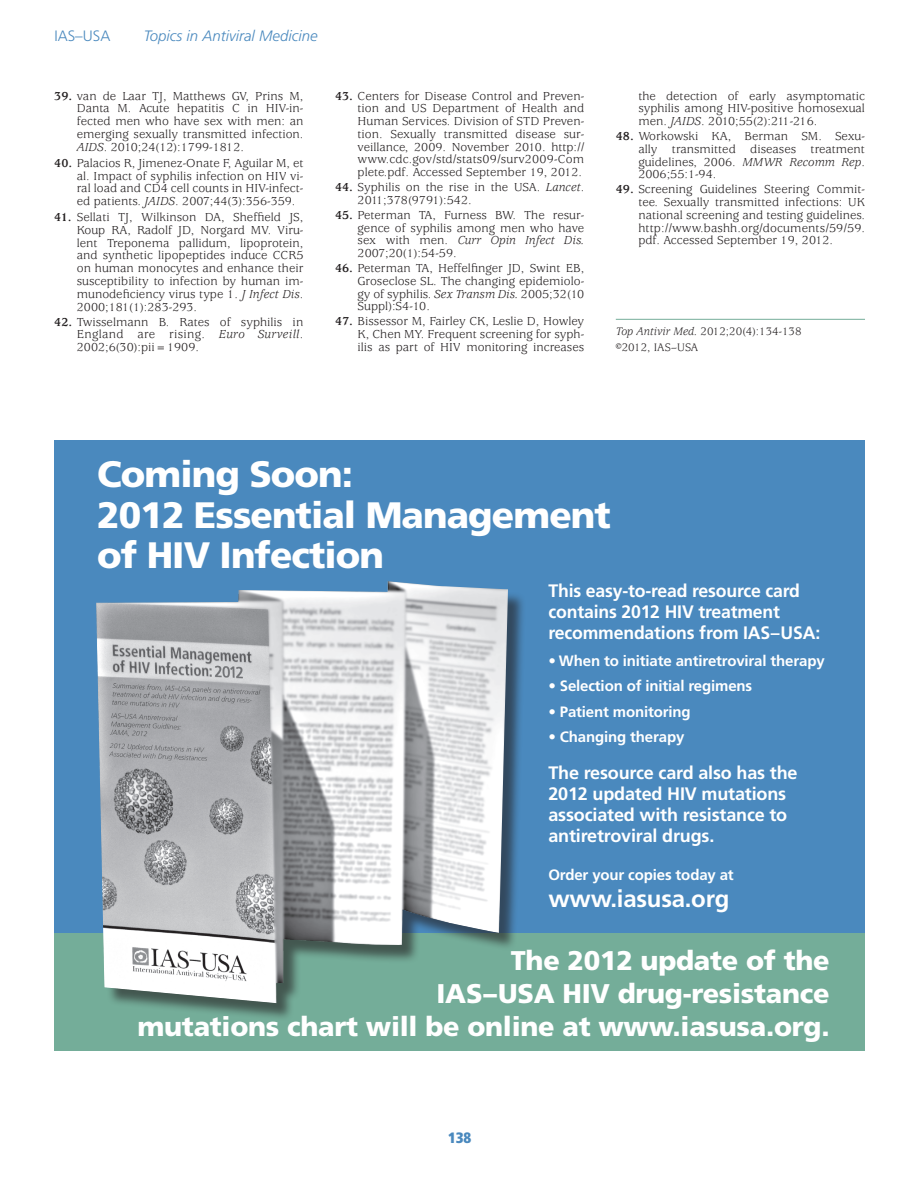
<style>
.page{position:relative;width:919px;height:1188px;background:#fff}
.page>*{position:absolute;margin:0;border:0;box-sizing:border-box;transform-origin:0 0}
.t1{font:900 36.75px/40.5px "Frutiger";letter-spacing:-.025em;color:#fff}
.t2{font:900 27px/33px "Frutiger";letter-spacing:-.01em;color:#fff;text-align:right}
.t3{font:700 24px "Frutiger";letter-spacing:-.01em;color:#fff}
.t4{font:700 18px/21px "Frutiger";letter-spacing:-.01em;color:#fff}
.t5{font:700 15px "Frutiger";letter-spacing:-.01em;color:#fff}
.t6{font:italic 300 15px "Frutiger";color:#4a89be}
.t7{font:300 15px "Frutiger";color:#4a89be}
.t8{font:900 condensed 15px "Frutiger";color:#4a89be}
.t9{font:12.75px/12.8px "Usherwood";color:#231f20;text-align:justify}
.t10{font:12px/16.2px "Usherwood";color:#231f20}
.s1{font-weight:700}
.s2{font-style:italic}
</style>
<div class="page">
<hr style="left:615px;top:319px;width:249px;height:1px;background:#74ad99">
<div style="left:54px;top:440px;width:810px;height:552px;background:#4a89be"></div>
<div style="left:54px;top:932px;width:810px;height:118px;background:#74ad99"></div>
<div style="left:99px;top:584px;width:427px;height:436px;background:#231f20;opacity:.6"></div>
<img style="left:96px;top:581px;width:412px;height:421px">
<p class="t7" style="left:54px;top:28px;width:57px">IAS–USA</p>
<p class="t6" style="left:144px;top:27px;width:175px">Topics in Antiviral Medicine</p>
<p class="t9" style="left:77px;top:90px;width:228px;text-indent:-23px"><span class="s1">39.</span> van de Laar TJ, Matthews GV, Prins M, Danta M. Acute hepatitis C in HIV-in&shy;fected men who have sex with men: an emerging sexually transmitted infection.<br><span class="s2">AIDS</span>. 2010;24(12):1799-1812.</p>
<p class="t9" style="left:77px;top:157px;width:228px;text-indent:-23px"><span class="s1">40.</span> Palacios R, Jimenez-Onate F, Aguilar M, et al. Impact of syphilis infection on HIV vi&shy;ral load and CD4 cell counts in HIV-infect&shy;ed patients. <span class="s2">JAIDS</span>. 2007;44(3):356-359.</p>
<p class="t9" style="left:77px;top:211px;width:228px;text-indent:-23px"><span class="s1">41.</span> Sellati TJ, Wilkinson DA, Sheffield JS, Koup RA, Radolf JD, Norgard MV. Viru&shy;lent Treponema pallidum, lipoprotein, and synthetic lipopeptides induce CCR5 on human monocytes and enhance their susceptibility to infection by human im&shy;munodeficiency virus type 1. <span class="s2">J Infect Dis</span>.<br>2000;181(1):283-293.</p>
<p class="t9" style="left:77px;top:315px;width:228px;text-indent:-23px"><span class="s1">42.</span> Twisselmann B. Rates of syphilis in England are rising. <span class="s2">Euro Surveill</span>.<br>2002;6(30):pii=1909.</p>
<p class="t9" style="left:357px;top:90px;width:228px;text-indent:-23px"><span class="s1">43.</span> Centers for Disease Control and Preven&shy;tion and US Department of Health and Human Services. Division of STD Preven&shy;tion. Sexually transmitted disease sur&shy;veillance, 2009. November 2010. http:// www.cdc.gov/std/stats09/surv2009-Com plete.pdf. Accessed September 19, 2012.</p>
<p class="t9" style="left:357px;top:181px;width:228px;text-indent:-23px"><span class="s1">44.</span> Syphilis on the rise in the USA. <span class="s2">Lancet</span>.<br>2011;378(9791):542.</p>
<p class="t9" style="left:357px;top:209px;width:228px;text-indent:-23px"><span class="s1">45.</span> Peterman TA, Furness BW. The resur&shy;gence of syphilis among men who have sex with men. <span class="s2">Curr Opin Infect Dis.<br></span>2007;20(1):54-59.</p>
<p class="t9" style="left:357px;top:262px;width:228px;text-indent:-23px"><span class="s1">46.</span> Peterman TA, Heffelfinger JD, Swint EB, Groseclose SL. The changing epidemiolo&shy;gy of syphilis. <span class="s2">Sex Transm Dis.</span> 2005;32(10<br>Suppl):S4-10.</p>
<p class="t9" style="left:357px;top:315px;width:228px;text-indent:-23px"><span class="s1">47.</span> Bissessor M, Fairley CK, Leslie D, Howley K, Chen MY. Frequent screening for syph&shy;ilis as part of HIV monitoring increases</p>
<p class="t9" style="left:638px;top:90px;width:228px">the detection of early asymptomatic syphilis among HIV-positive homosexual men. <span class="s2">JAIDS</span>. 2010;55(2):211-216.</p>
<p class="t9" style="left:638px;top:130px;width:228px;text-indent:-23px"><span class="s1">48.</span> Workowski KA, Berman SM. Sexu&shy;ally transmitted diseases treatment guidelines, 2006. <span class="s2">MMWR Recomm Rep</span>.<br>2006;55:1-94.</p>
<p class="t9" style="left:638px;top:183px;width:228px;text-indent:-23px"><span class="s1">49.</span> Screening Guidelines Steering Commit&shy;tee. Sexually transmitted infections: UK national screening and testing guidelines. http://www.bashh.org/documents/59/59. pdf. Accessed September 19, 2012.</p>
<p class="t10" style="left:615px;top:323px;width:187px"><span class="s2">Top Antivir Med.</span> 2012;20(4):134-138 ©2012, IAS–USA</p>
<h1 class="t1" style="left:97px;top:453px;width:515px">Coming Soon:<br>2012 Essential Management of HIV Infection</h1>
<h3 class="t4" style="left:548px;top:580px;width:273px">This easy-to-read resource card contains 2012 HIV treatment recommendations from IAS–USA:</h3>
<p class="t5" style="left:548px;top:652px;width:278px">• When to initiate antiretroviral therapy</p>
<p class="t5" style="left:548px;top:677px;width:205px">• Selection of initial regimens</p>
<p class="t5" style="left:548px;top:702px;width:144px">• Patient monitoring</p>
<p class="t5" style="left:548px;top:727px;width:137px">• Changing therapy</p>
<h3 class="t4" style="left:548px;top:761px;width:250px">The resource card also has the<br>2012 updated HIV mutations associated with resistance to antiretroviral drugs.</h3>
<p class="t5" style="left:548px;top:865px;width:187px">Order your copies today at</p>
<h3 class="t3" style="left:548px;top:884px;width:182px">www.iasusa.org</h3>
<h2 class="t2" style="left:137px;top:943px;width:693px">The 2012 update of the<br>IAS–USA HIV drug-resistance<br>mutations chart will be online at www.iasusa.org.</h2>
<p class="t8" style="left:448px;top:1127px;width:25px">138</p>
</div>
